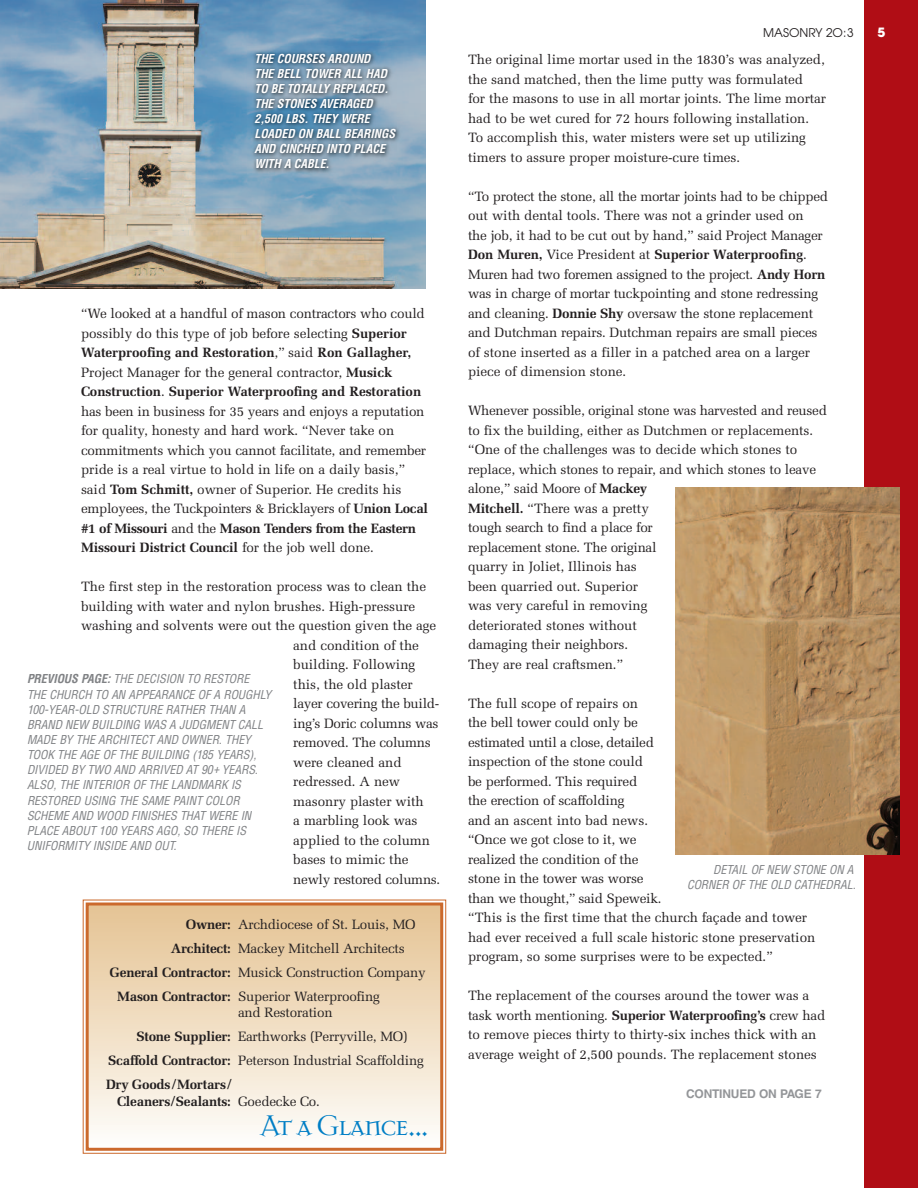
<style>
.page{position:relative;width:918px;height:1188px;background:#fff}
.page>*{position:absolute;margin:0;border:0;box-sizing:border-box;transform-origin:0 0}
.t1{font:31.5px "Ghost Rider";letter-spacing:-.085em;color:#007ec5}
.t2{font:13.5px/19.5px "Melior";letter-spacing:-.005em;color:#231f20}
.t3{font:700 13.5px "Melior";letter-spacing:-.015em;color:#231f20}
.t4{font:700 12.75px "Avant Garde";color:#fff}
.t5{font:italic condensed 12px/15.1px "Helvetica";letter-spacing:-.005em;color:#808285}
.t6{font:italic 700 condensed 12px/15px "Helvetica";letter-spacing:-.005em;color:#fff}
.t7{font:700 12px "Helvetica";letter-spacing:-.015em;color:#939598}
.t8{font:12px "Avant Garde";color:#231f20}
.s1{font-weight:700}
.s2{font-weight:400}
</style>
<div class="page">
<div style="left:864px;top:0;width:54px;height:1188px;background:#b00d15"></div>
<div style="left:89px;top:906px;width:351px;height:242px;background:linear-gradient(to bottom,#e5c393,#fefdfa)"></div>
<div style="left:83px;top:900px;width:363px;height:254px;border:1px solid #cb692c"></div>
<div style="left:86px;top:903px;width:357px;height:248px;border:3px solid #cb692c"></div>
<img style="left:0;top:0;width:425px;height:289px">
<img style="left:675px;top:487px;width:224px;height:368px">
<img style="left:247px;top:46px;width:179px;height:168px">
<p class="t6" style="left:254px;top:51px;width:142px">THE COURSES AROUND<br>THE BELL TOWER ALL HAD<br>TO BE TOTALLY REPLACED.<br>THE STONES AVERAGED<br>2,500 LBS. THEY WERE<br>LOADED ON BALL BEARINGS<br>AND CINCHED INTO PLACE<br>WITH A CABLE.</p>
<p class="t2" style="left:81px;top:304px;width:349px">“We looked at a handful of mason contractors who could possibly do this type of job before selecting <span class="s1">Superior Waterproofing and Restoration</span>,” said <span class="s1">Ron Gallagher, </span>Project Manager for the general contractor, <span class="s1">Musick Construction</span>. <span class="s1">Superior Waterproofing and Restoration </span>has been in business for 35 years and enjoys a reputation for quality, honesty and hard work. “Never take on commitments which you cannot facilitate, and remember pride is a real virtue to hold in life on a daily basis,” said <span class="s1">Tom Schmitt,</span> owner of Superior. He credits his employees, the Tuckpointers &amp; Bricklayers of <span class="s1">Union Local #1 of Missouri</span> and the <span class="s1">Mason Tenders from the Eastern Missouri District Council</span> for the job well done.</p>
<p class="t2" style="left:81px;top:577px;width:347px">The first step in the restoration process was to clean the</p>
<p class="t2" style="left:81px;top:596px;width:336px">building with water and nylon brushes. High-pressure</p>
<p class="t2" style="left:81px;top:616px;width:357px">washing and solvents were out the question given the age</p>
<p class="t2" style="left:293px;top:635px;width:127px">and condition of the</p>
<p class="t2" style="left:293px;top:655px;width:123px">building. Following</p>
<p class="t2" style="left:293px;top:674px;width:121px">this, the old plaster</p>
<p class="t2" style="left:293px;top:694px;width:148px">layer covering the build-</p>
<p class="t2" style="left:293px;top:713px;width:147px">ing’s Doric columns was</p>
<p class="t2" style="left:293px;top:733px;width:139px">removed. The columns</p>
<p class="t2" style="left:293px;top:752px;width:110px">were cleaned and</p>
<p class="t2" style="left:293px;top:772px;width:108px">redressed. A new</p>
<p class="t2" style="left:293px;top:791px;width:132px">masonry plaster with</p>
<p class="t2" style="left:293px;top:811px;width:126px">a marbling look was</p>
<p class="t2" style="left:293px;top:830px;width:138px">applied to the column</p>
<p class="t2" style="left:293px;top:850px;width:117px">bases to mimic the</p>
<p class="t2" style="left:293px;top:869px;width:149px">newly restored columns.</p>
<p class="t5" style="left:27px;top:672px;width:246px"><span class="s1">PREVIOUS PAGE:</span> THE DECISION TO RESTORE THE CHURCH TO AN APPEARANCE OF A ROUGHLY 100-YEAR-OLD STRUCTURE RATHER THAN A BRAND NEW BUILDING WAS A JUDGMENT CALL MADE BY THE ARCHITECT AND OWNER. THEY TOOK THE AGE OF THE BUILDING (185 YEARS), DIVIDED BY TWO AND ARRIVED AT 90+ YEARS.<br>ALSO, THE INTERIOR OF THE LANDMARK IS RESTORED USING THE SAME PAINT COLOR SCHEME AND WOOD FINISHES THAT WERE IN PLACE ABOUT 100 YEARS AGO, SO THERE IS UNIFORMITY INSIDE AND OUT.</p>
<p class="t2" style="left:186px;top:914px;width:231px"><span class="s1">Owner:</span> Archdiocese of St. Louis, MO</p>
<p class="t2" style="left:171px;top:938px;width:236px"><span class="s1">Architect:</span> Mackey Mitchell Architects</p>
<p class="t2" style="left:110px;top:962px;width:318px"><span class="s1">General Contractor:</span> Musick Construction Company</p>
<p class="t2" style="left:117px;top:986px;width:264px"><span class="s1">Mason Contractor:</span> Superior Waterproofing</p>
<p class="t2" style="left:238px;top:1003px;width:96px">and Restoration</p>
<p class="t2" style="left:136px;top:1027px;width:273px"><span class="s1">Stone Supplier:</span> Earthworks (Perryville, MO)</p>
<p class="t2" style="left:108px;top:1051px;width:317px"><span class="s1">Scaffold Contractor:</span> Peterson Industrial Scaffolding</p>
<p class="t3" style="left:106px;top:1076px;width:126px">Dry Goods/Mortars/</p>
<p class="t3" style="left:117px;top:1093px;width:204px">Cleaners/Sealants: <span class="s2">Goedecke Co.</span></p>
<h1 class="t1" style="left:259px;top:1107px;width:172px">At a Glance...</h1>
<p class="t8" style="left:763px;top:26px;width:92px">MASONRY 2O:3</p>
<p class="t4" style="left:878px;top:28px;width:9px">5</p>
<p class="t2" style="left:468px;top:50px;width:360px">The original lime mortar used in the 1830’s was analyzed, the sand matched, then the lime putty was formulated<br>for the masons to use in all mortar joints. The lime mortar had to be wet cured for 72 hours following installation.<br>To accomplish this, water misters were set up utilizing timers to assure proper moisture-cure times.</p>
<p class="t2" style="left:468px;top:186px;width:362px">“To protect the stone, all the mortar joints had to be chipped out with dental tools. There was not a grinder used on<br>the job, it had to be cut out by hand,” said Project Manager <span class="s1">Don Muren,</span> Vice President at <span class="s1">Superior Waterproofing</span>.<br>Muren had two foremen assigned to the project. <span class="s1">Andy Horn </span>was in charge of mortar tuckpointing and stone redressing and cleaning. <span class="s1">Donnie Shy</span> oversaw the stone replacement and Dutchman repairs. Dutchman repairs are small pieces of stone inserted as a filler in a patched area on a larger piece of dimension stone.</p>
<p class="t2" style="left:468px;top:401px;width:360px">Whenever possible, original stone was harvested and reused to fix the building, either as Dutchmen or replacements. “One of the challenges was to decide which stones to replace, which stones to repair, and which stones to leave alone,” said Moore of <span class="s1">Mackey<br>Mitchell.</span> “There was a pretty<br>tough search to find a place for<br>replacement stone. The original<br>quarry in Joliet, Illinois has<br>been quarried out. Superior<br>was very careful in removing<br>deteriorated stones without<br>damaging their neighbors.<br>They are real craftsmen.”</p>
<p class="t2" style="left:468px;top:693px;width:349px">The full scope of repairs on<br>the bell tower could only be<br>estimated until a close, detailed<br>inspection of the stone could<br>be performed. This required<br>the erection of scaffolding<br>and an ascent into bad news.<br>“Once we got close to it, we<br>realized the condition of the<br>stone in the tower was worse<br>than we thought,” said Speweik.<br>“This is the first time that the church façade and tower had ever received a full scale historic stone preservation program, so some surprises were to be expected.”</p>
<p class="t2" style="left:468px;top:986px;width:359px">The replacement of the courses around the tower was a task worth mentioning. <span class="s1">Superior Waterproofing’s</span> crew had to remove pieces thirty to thirty-six inches thick with an average weight of 2,500 pounds. The replacement stones</p>
<p class="t5" style="left:687px;top:863px;width:170px;text-align:right">DETAIL OF NEW STONE ON A<br>CORNER OF THE OLD CATHEDRAL.</p>
<p class="t7" style="left:686px;top:1089px;width:137px">CONTINUED ON PAGE 7</p>
</div>
